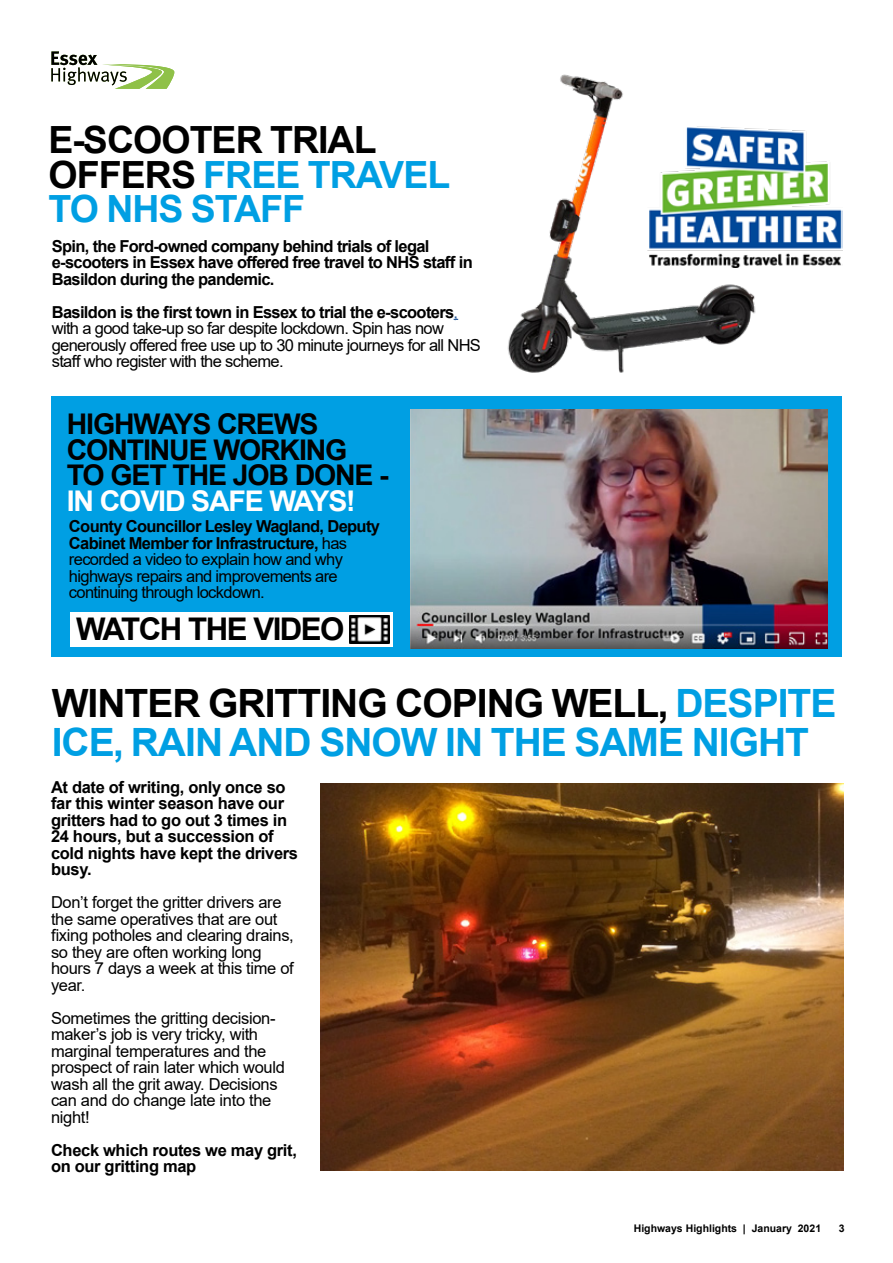
<style>
.page{position:relative;width:893px;height:1263px;background:#fff}
.page>*{position:absolute;margin:0;border:0;box-sizing:border-box;transform-origin:0 0}
.t1{font:700 39px/39px "Arial";letter-spacing:-.025em;color:#009fe3}
.t2{font:700 37.5px/34.5px "Arial";letter-spacing:-.025em;color:#000}
.t3{font:700 31.2px "Arial";letter-spacing:-.05em;color:#000}
.t4{font:700 28.5px/25.5px "Arial";letter-spacing:-.04em;color:#000}
.t5{font:700 28.5px "Arial";letter-spacing:-.04em;color:#fff}
.t6{font:16.5px/16.5px "Arial";letter-spacing:-.02em;color:#000}
.t7{font:700 16.5px/16.5px "Arial";letter-spacing:-.04em;color:#000}
.t8{font:16.5px/16.5px "Arial";letter-spacing:-.04em;color:#000}
.t9{font:700 16.5px/16.5px "Arial";letter-spacing:-.02em;color:#000}
.t10{font:700 10.5px "Arial";color:#000}
.s1{color:#009fe3}
.s2{font-weight:400;color:#275b9b}
.s3{font-weight:400}
.s4{color:#000}
</style>
<div class="page">
<div style="left:52px;top:396px;width:790px;height:261px;background:#009fe3"></div>
<div style="left:70px;top:612px;width:323px;height:34px;background:#fff"></div>
<svg style="left:51px;top:51px;width:123px;height:38px"></svg>
<img style="left:765px;top:129px;width:77px;height:137px">
<img style="left:507px;top:74px;width:258px;height:298px">
<img style="left:349px;top:615px;width:40px;height:29px">
<img style="left:411px;top:409px;width:416px;height:239px">
<img style="left:321px;top:784px;width:523px;height:386px">
<h1 class="t2" style="left:49px;top:123px;width:403px">E-SCOOTER TRIAL<br>OFFERS <span class="s1">FREE TRAVEL<br>TO NHS STAFF</span></h1>
<p class="t7" style="left:52px;top:238px;width:379px">Spin, the Ford-owned company behind trials of legal</p>
<h4 class="t7" style="left:52px;top:254px;width:422px">e-scooters in Essex have offered free travel to NHS staff in</h4>
<p class="t7" style="left:52px;top:271px;width:224px">Basildon during the pandemic.</p>
<h4 class="t7" style="left:52px;top:304px;width:408px">Basildon is the first town in Essex to trial the e-scooters<span class="s2">,</span></h4>
<p class="t8" style="left:52px;top:320px;width:431px">with a good take-up so far despite lockdown. Spin has now generously offered free use up to 30 minute journeys for all NHS staff who register with the scheme.</p>
<p class="t4" style="left:67px;top:412px;width:323px">HIGHWAYS CREWS<br>CONTINUE WORKING<br>TO GET THE JOB DONE -</p>
<h2 class="t5" style="left:67px;top:481px;width:290px">IN COVID SAFE WAYS!</h2>
<p class="t7" style="left:69px;top:518px;width:313px">County Councillor Lesley Wagland, Deputy<br>Cabinet Member for Infrastructure, <span class="s3">has recorded a video to explain how and why</span></p>
<p class="t8" style="left:69px;top:568px;width:270px">highways repairs and improvements are continuing through lockdown.</p>
<p class="t3" style="left:76px;top:607px;width:270px">WATCH THE VIDEO</p>
<h1 class="t1" style="left:52px;top:684px;width:786px"><span class="s4">WINTER GRITTING COPING WELL,</span> DESPITE<br>ICE, RAIN AND SNOW IN THE SAME NIGHT</h1>
<p class="t9" style="left:51px;top:779px;width:249px">At date of writing, only once so far this winter season have our gritters had to go out 3 times in<br>24 hours, but a succession of cold nights have kept the drivers busy.</p>
<p class="t6" style="left:51px;top:894px;width:232px">Don’t forget the gritter drivers are</p>
<p class="t6" style="left:51px;top:911px;width:244px">the same operatives that are out fixing potholes and clearing drains,</p>
<p class="t6" style="left:51px;top:944px;width:212px">so they are often working long</p>
<p class="t6" style="left:51px;top:960px;width:244px">hours 7 days a week at this time of year.</p>
<p class="t6" style="left:51px;top:1010px;width:235px">Sometimes the gritting decision&shy;maker’s job is very tricky, with marginal temperatures and the prospect of rain later which would wash all the grit away. Decisions</p>
<p class="t6" style="left:51px;top:1092px;width:222px">can and do change late into the night!</p>
<p class="t9" style="left:51px;top:1142px;width:247px">Check which routes we may grit, on our gritting map</p>
<p class="t10" style="left:634px;top:1221px;width:189px">Highways Highlights | January 2021</p>
<p class="t10" style="left:839px;top:1221px;width:7px">3</p>
</div>
